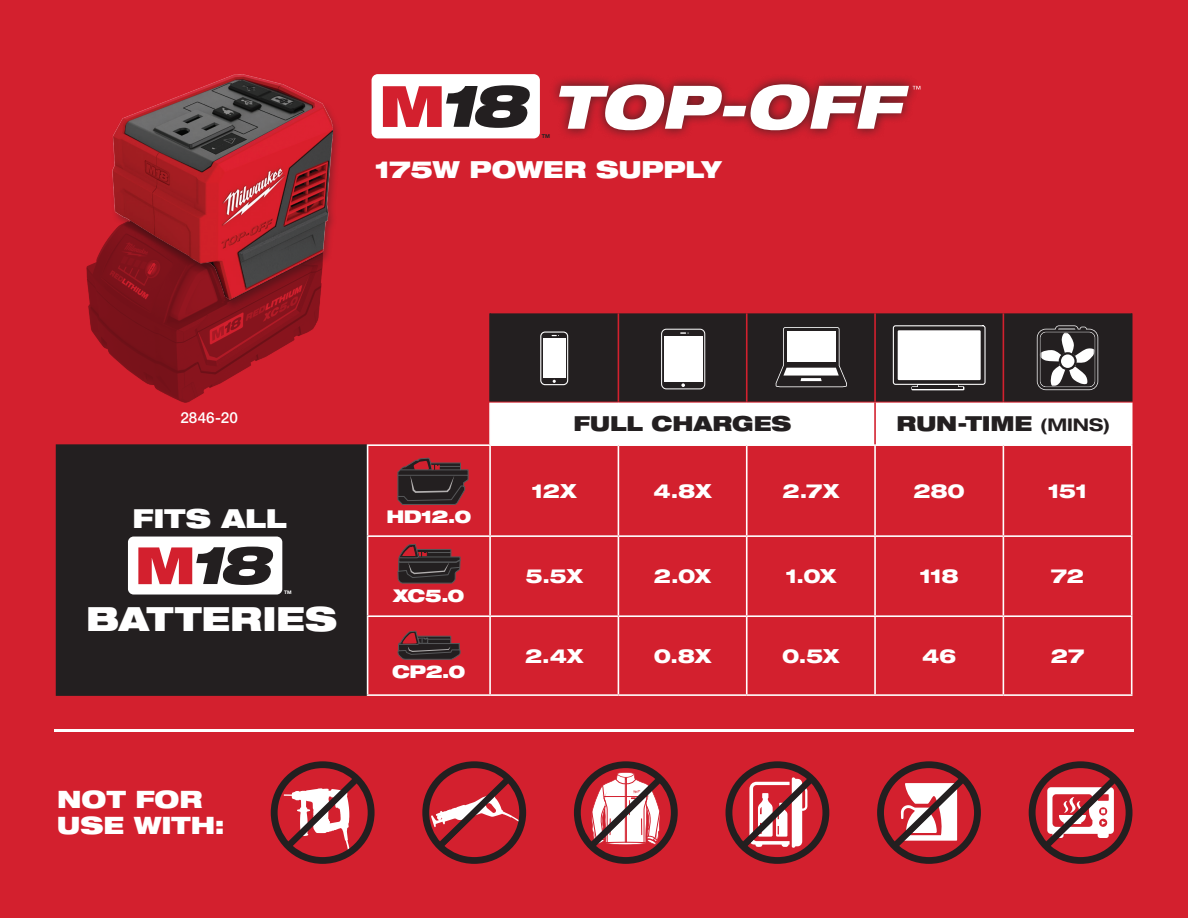
<style>
.page{position:relative;width:1188px;height:918px;background:#d3202e}
.page>*{position:absolute;margin:0;border:0;box-sizing:border-box;transform-origin:0 0}
.t1{font:900 expanded 33.45px "Helvetica Neue LT Std";letter-spacing:-.005em;color:#fff}
.t2{font:900 expanded 26.25px "Helvetica Neue LT Std";letter-spacing:.005em;color:#fff}
.t3{font:900 expanded 24px/25.7px "Helvetica Neue LT Std";letter-spacing:-.005em;color:#fff}
.t4{font:900 expanded 23.55px "Helvetica Neue LT Std";letter-spacing:-.01em;color:#fff}
.t5{font:900 expanded 20.7px "Helvetica Neue LT Std";color:#231f20}
.t6{font:800 expanded 19.5px "Helvetica Neue LT Std";letter-spacing:-.025em;color:#fff}
.t7{font:900 expanded 17.55px "Helvetica Neue LT Std";letter-spacing:-.035em;color:#fff}
.t8{font:500 15.3px "Helvetica Neue LT Std";letter-spacing:.01em;color:#fff}
.t9{font:700 5.4px "Helvetica Neue LT Std";color:#231f20}
.t10{font:700 4.8px "Helvetica Neue LT Std";color:#fff}
.s1{font-weight:700;font-size:17.55px}
</style>
<div class="page">
<div style="left:57px;top:445px;width:310px;height:250px;background:#231f20"></div>
<div style="left:56px;top:444px;width:312px;height:252px;border:2px solid #231f20"></div>
<div style="left:128px;top:537px;width:154px;height:58px;background:#fff;border-radius:6px"></div>
<svg style="left:138px;top:547px;width:136px;height:38px"></svg>
<div style="left:491px;top:313px;width:640px;height:89px;background:#231f20"></div>
<div style="left:491px;top:403px;width:640px;height:41px;background:#fff"></div>
<hr style="left:489px;top:313px;width:2px;height:89px;background:#231f20">
<hr style="left:1131px;top:313px;width:2px;height:89px;background:#231f20">
<hr style="left:367px;top:444px;width:123px;height:2px;background:#fff">
<hr style="left:367px;top:446px;width:1px;height:89px;background:#fff">
<hr style="left:490px;top:444px;width:128px;height:2px;background:#fff">
<hr style="left:489px;top:446px;width:2px;height:89px;background:#fff">
<hr style="left:618px;top:444px;width:129px;height:2px;background:#fff">
<hr style="left:618px;top:446px;width:1px;height:89px;background:#fff">
<hr style="left:747px;top:444px;width:128px;height:2px;background:#fff">
<hr style="left:746px;top:446px;width:2px;height:89px;background:#fff">
<hr style="left:875px;top:444px;width:128px;height:2px;background:#fff">
<hr style="left:874px;top:446px;width:2px;height:89px;background:#fff">
<hr style="left:1003px;top:444px;width:130px;height:2px;background:#fff">
<hr style="left:1003px;top:446px;width:1px;height:89px;background:#fff">
<hr style="left:1131px;top:446px;width:2px;height:89px;background:#fff">
<hr style="left:367px;top:535px;width:123px;height:2px;background:#fff">
<hr style="left:367px;top:537px;width:1px;height:78px;background:#fff">
<hr style="left:490px;top:535px;width:128px;height:2px;background:#fff">
<hr style="left:489px;top:537px;width:2px;height:78px;background:#fff">
<hr style="left:618px;top:535px;width:129px;height:2px;background:#fff">
<hr style="left:618px;top:537px;width:1px;height:78px;background:#fff">
<hr style="left:747px;top:535px;width:128px;height:2px;background:#fff">
<hr style="left:746px;top:537px;width:2px;height:78px;background:#fff">
<hr style="left:875px;top:535px;width:128px;height:2px;background:#fff">
<hr style="left:874px;top:537px;width:2px;height:78px;background:#fff">
<hr style="left:1003px;top:535px;width:130px;height:2px;background:#fff">
<hr style="left:1003px;top:537px;width:1px;height:78px;background:#fff">
<hr style="left:1131px;top:537px;width:2px;height:78px;background:#fff">
<hr style="left:367px;top:615px;width:123px;height:2px;background:#fff">
<hr style="left:367px;top:617px;width:1px;height:77px;background:#fff">
<hr style="left:490px;top:615px;width:128px;height:2px;background:#fff">
<hr style="left:489px;top:617px;width:2px;height:77px;background:#fff">
<hr style="left:618px;top:615px;width:129px;height:2px;background:#fff">
<hr style="left:618px;top:617px;width:1px;height:77px;background:#fff">
<hr style="left:747px;top:615px;width:128px;height:2px;background:#fff">
<hr style="left:746px;top:617px;width:2px;height:77px;background:#fff">
<hr style="left:875px;top:615px;width:128px;height:2px;background:#fff">
<hr style="left:874px;top:617px;width:2px;height:77px;background:#fff">
<hr style="left:1003px;top:615px;width:130px;height:2px;background:#fff">
<hr style="left:1003px;top:617px;width:1px;height:77px;background:#fff">
<hr style="left:1131px;top:617px;width:2px;height:77px;background:#fff">
<hr style="left:367px;top:694px;width:123px;height:2px;background:#fff">
<hr style="left:490px;top:694px;width:128px;height:2px;background:#fff">
<hr style="left:618px;top:694px;width:129px;height:2px;background:#fff">
<hr style="left:747px;top:694px;width:128px;height:2px;background:#fff">
<hr style="left:875px;top:694px;width:128px;height:2px;background:#fff">
<hr style="left:1003px;top:694px;width:130px;height:2px;background:#fff">
<hr style="left:874px;top:402px;width:2px;height:42px;background:#d3202e">
<hr style="left:489px;top:402px;width:2px;height:42px;background:#fff">
<hr style="left:1131px;top:402px;width:2px;height:42px;background:#fff">
<hr style="left:618px;top:313px;width:1px;height:89px;background:#d3202e">
<hr style="left:746px;top:313px;width:2px;height:89px;background:#d3202e">
<hr style="left:874px;top:313px;width:2px;height:89px;background:#d3202e">
<hr style="left:1003px;top:313px;width:1px;height:89px;background:#d3202e">
<hr style="left:489px;top:402px;width:129px;height:1px;background:#d3202e">
<hr style="left:1003px;top:402px;width:130px;height:1px;background:#d3202e">
<div style="left:540px;top:332px;width:28px;height:53px;border:2px solid #fff;border-radius:4px"></div>
<div style="left:541px;top:333px;width:26px;height:51px;background:#231f20;border-radius:4px"></div>
<div style="left:543px;top:338px;width:23px;height:40px;background:#fff"></div>
<svg style="left:552px;top:379px;width:4px;height:4px"></svg>
<svg style="left:551px;top:335px;width:8px;height:2px"></svg>
<div style="left:661px;top:329px;width:44px;height:60px;border:2px solid #fff;border-radius:4px"></div>
<div style="left:662px;top:330px;width:42px;height:58px;background:#231f20;border-radius:4px"></div>
<div style="left:664px;top:336px;width:38px;height:46px;background:#fff"></div>
<svg style="left:681px;top:383px;width:4px;height:4px"></svg>
<svg style="left:680px;top:332px;width:9px;height:2px"></svg>
<svg style="left:775px;top:326px;width:73px;height:62px;background:#8d8b8b"></svg>
<svg style="left:893px;top:325px;width:93px;height:60px"></svg>
<div style="left:917px;top:384px;width:42px;height:3px;border:2px solid #fff"></div>
<div style="left:911px;top:386px;width:53px;height:4px;border:2px solid #fff"></div>
<svg style="left:894px;top:326px;width:90px;height:58px"></svg>
<div style="left:898px;top:330px;width:83px;height:50px;background:#fff"></div>
<hr style="left:918px;top:385px;width:39px;height:1px;background:#231f20">
<hr style="left:912px;top:387px;width:51px;height:2px;background:#231f20">
<svg style="left:1037px;top:325px;width:61px;height:65px;background:#6b6869"></svg>
<svg style="left:398px;top:458px;width:70px;height:47px"></svg>
<hr style="left:398px;top:475px;width:70px;height:1px;background:#57585a">
<svg style="left:398px;top:544px;width:62px;height:40px"></svg>
<svg style="left:398px;top:631px;width:62px;height:29px"></svg>
<div style="left:109px;top:73px;width:233px;height:238px;background:#231f20;opacity:.35"></div>
<img style="left:86px;top:74px;width:246px;height:328px">
<div style="left:372px;top:74px;width:168px;height:64px;background:#fff;border-radius:6px"></div>
<svg style="left:383px;top:85px;width:147px;height:43px"></svg>
<svg style="left:271px;top:761px;width:104px;height:103px"></svg>
<svg style="left:574px;top:761px;width:104px;height:103px"></svg>
<svg style="left:422px;top:761px;width:104px;height:103px"></svg>
<svg style="left:877px;top:761px;width:104px;height:103px"></svg>
<svg style="left:1029px;top:761px;width:104px;height:103px"></svg>
<svg style="left:726px;top:761px;width:103px;height:103px"></svg>
<div style="left:549px;top:73px;width:371px;height:68px;background:#231f20;opacity:.8"></div>
<svg style="left:559px;top:84px;width:361px;height:46px"></svg>
<hr style="left:54px;top:729px;width:1080px;height:3px;background:#fff">
<p class="t9" style="left:542px;top:133px;width:10px">TM</p>
<p class="t4" style="left:375px;top:154px;width:348px">175W POWER SUPPLY</p>
<p class="t8" style="left:180px;top:409px;width:59px">2846-20</p>
<h2 class="t2" style="left:132px;top:501px;width:156px">FITS ALL</h2>
<p class="t10" style="left:284px;top:590px;width:9px">TM</p>
<h1 class="t1" style="left:86px;top:598px;width:252px">BATTERIES</h1>
<p class="t3" style="left:57px;top:786px;width:169px">NOT FOR<br>USE WITH:</p>
<p class="t7" style="left:386px;top:506px;width:86px">HD12.0</p>
<p class="t7" style="left:393px;top:584px;width:73px">XC5.0</p>
<p class="t7" style="left:392px;top:660px;width:75px">CP2.0</p>
<p class="t5" style="left:574px;top:410px;width:219px">FULL CHARGES</p>
<p class="t5" style="left:896px;top:410px;width:216px">RUN-TIME <span class="s1">(MINS)</span></p>
<p class="t6" style="left:532px;top:478px;width:47px">12X</p>
<p class="t6" style="left:654px;top:478px;width:60px">4.8X</p>
<p class="t6" style="left:782px;top:478px;width:58px">2.7X</p>
<p class="t6" style="left:913px;top:478px;width:53px">280</p>
<p class="t6" style="left:1048px;top:478px;width:41px">151</p>
<p class="t6" style="left:525px;top:564px;width:59px">5.5X</p>
<p class="t6" style="left:654px;top:564px;width:59px">2.0X</p>
<p class="t6" style="left:785px;top:564px;width:53px">1.0X</p>
<p class="t6" style="left:920px;top:564px;width:41px">118</p>
<p class="t6" style="left:1051px;top:564px;width:35px">72</p>
<p class="t6" style="left:525px;top:643px;width:60px">2.4X</p>
<p class="t6" style="left:654px;top:643px;width:59px">0.8X</p>
<p class="t6" style="left:782px;top:643px;width:59px">0.5X</p>
<p class="t6" style="left:922px;top:643px;width:36px">46</p>
<p class="t6" style="left:1051px;top:643px;width:35px">27</p>
</div>
